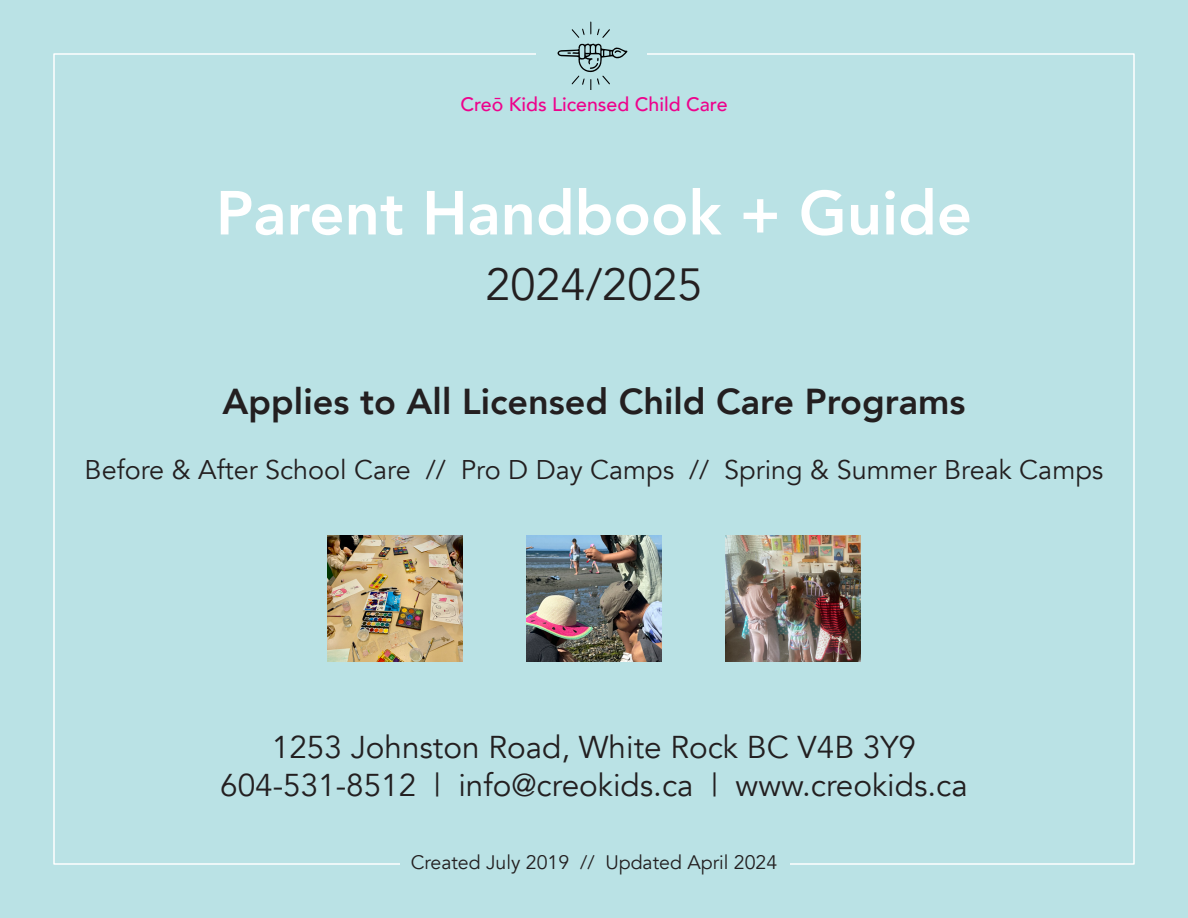
<style>
.page{position:relative;width:1188px;height:918px;background:#bae2e5}
.page>*{position:absolute;margin:0;border:0;box-sizing:border-box;transform-origin:0 0}
.t1{font:800 61.5px "Avenir";color:#fff}
.t2{font:45px "Avenir";color:#231f20}
.t3{font:800 36px "Avenir";color:#231f20}
.t4{font:31.5px "Avenir";color:#231f20}
.t5{font:27px "Avenir";color:#231f20}
.t6{font:19.5px "Avenir";color:#231f20}
.t7{font:500 19.5px "Avenir";color:#ed028c}
</style>
<div class="page">
<svg style="left:557px;top:21px;width:71px;height:69px"></svg>
<img style="left:527px;top:536px;width:134px;height:125px">
<img style="left:328px;top:536px;width:134px;height:125px">
<img style="left:726px;top:536px;width:134px;height:125px">
<p class="t7" style="left:460px;top:88px;width:269px">Creō Kids Licensed Child Care</p>
<p class="t1" style="left:216px;top:165px;width:758px">Parent Handbook + Guide</p>
<p class="t2" style="left:486px;top:258px;width:218px">2024/2025</p>
<p class="t3" style="left:223px;top:374px;width:744px">Applies to All Licensed Child Care Programs</p>
<p class="t5" style="left:85px;top:454px;width:1020px">Before &amp; After School Care // Pro D Day Camps // Spring &amp; Summer Break Camps</p>
<p class="t4" style="left:272px;top:729px;width:646px">1253 Johnston Road, White Rock BC V4B 3Y9</p>
<p class="t4" style="left:220px;top:767px;width:749px">604-531-8512 | info@creokids.ca | www.creokids.ca</p>
<p class="t6" style="left:411px;top:851px;width:368px">Created July 2019 // Updated April 2024</p>
</div>
